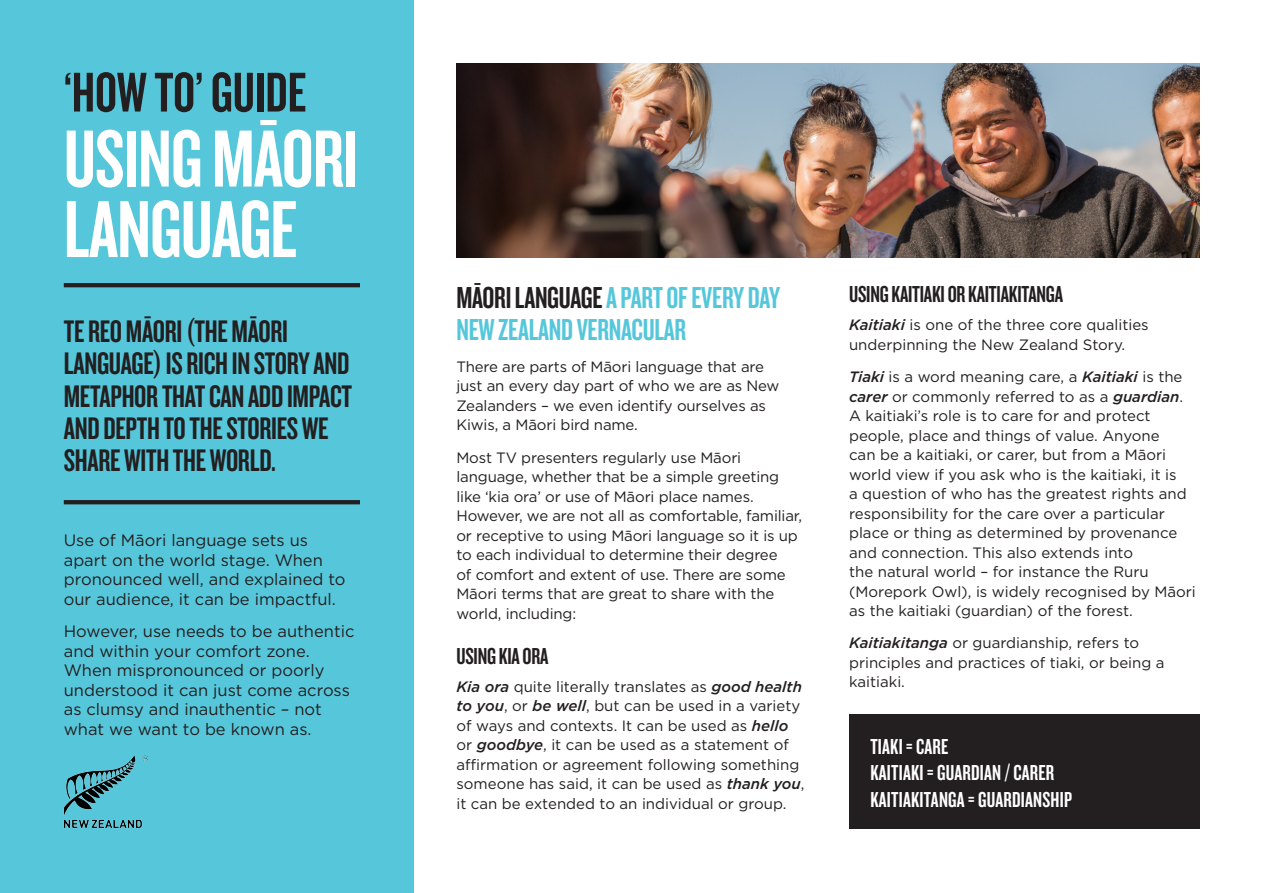
<style>
.page{position:relative;width:1263px;height:893px;background:#fff}
.page>*{position:absolute;margin:0;border:0;box-sizing:border-box;transform-origin:0 0}
.t1{font:84px/70.5px "Knockout 48 Featherweight";letter-spacing:-.01em;color:#fff}
.t2{font:58.2px "Knockout 48 Featherweight";color:#231f20}
.Headliner{font:32.4px/32.4px "Knockout 48 Featherweight";letter-spacing:-.01em;color:#231f20}
.Headliner-2{font:31.5px/31.5px "Knockout 48 Featherweight";letter-spacing:-.01em;color:#56c7db}
.t3{font:24px "Knockout 48 Featherweight";letter-spacing:-.01em;color:#231f20}
.t4{font:22.5px "Knockout 48 Featherweight";letter-spacing:.01em;color:#fff}
.Headliner-3{font:16.5px/19.5px "Gotham";color:#231f20}
.t5{font:15px/19.5px "Gotham";color:#231f20}
.s1{color:#231f20}
.s2{font-weight:500;font-style:italic}
</style>
<div class="page">
<div style="left:0;top:0;width:414px;height:893px;background:#56c7db"></div>
<hr style="left:64px;top:283px;width:296px;height:4px;background:#231f20">
<svg style="left:64px;top:500px;width:296px;height:4px"></svg>
<img style="left:456px;top:64px;width:743px;height:193px">
<img style="left:64px;top:755px;width:83px;height:74px">
<div style="left:849px;top:714px;width:350px;height:114px;background:#231f20"></div>
<p class="t2" style="left:64px;top:57px;width:244px">‘HOW TO’ GUIDE</p>
<p class="t1" style="left:64px;top:121px;width:296px">USING MĀORI<br>LANGUAGE</p>
<p class="Headliner" style="left:64px;top:314px;width:290px">TE REO MĀORI (THE MĀORI<br>LANGUAGE) IS RICH IN STORY AND<br>METAPHOR THAT CAN ADD IMPACT<br>AND DEPTH TO THE STORIES WE<br>SHARE WITH THE WORLD.</p>
<p class="Headliner-3" style="left:64px;top:530px;width:283px">Use of Māori language sets us apart on the world stage. When pronounced well, and explained to our audience, it can be impactful.</p>
<p class="Headliner-3" style="left:64px;top:621px;width:292px">However, use needs to be authentic and within your comfort zone.<br>When mispronounced or poorly understood it can just come across as clumsy and inauthentic – not what we want to be known as.</p>
<p class="Headliner-2" style="left:456px;top:281px;width:325px"><span class="s1">MĀORI LANGUAGE</span> A PART OF EVERY DAY<br>NEW ZEALAND VERNACULAR</p>
<p class="t5" style="left:456px;top:357px;width:325px">There are parts of Māori language that are just an every day part of who we are as New Zealanders – we even identify ourselves as Kiwis, a Māori bird name.</p>
<p class="t5" style="left:456px;top:447px;width:347px">Most TV presenters regularly use Māori language, whether that be a simple greeting like ‘kia ora’ or use of Māori place names.<br>However, we are not all as comfortable, familiar, or receptive to using Māori language so it is up to each individual to determine their degree<br>of comfort and extent of use. There are some Māori terms that are great to share with the world, including:</p>
<p class="t3" style="left:456px;top:641px;width:93px">USING KIA ORA</p>
<p class="t5" style="left:456px;top:676px;width:350px"><span class="s2">Kia ora</span> quite literally translates as <span class="s2">good health to you</span>, or <span class="s2">be well</span>, but can be used in a variety of ways and contexts. It can be used as <span class="s2">hello </span>or <span class="s2">goodbye</span>, it can be used as a statement of affirmation or agreement following something someone has said, it can be used as <span class="s2">thank you</span>, it can be extended to an individual or group.</p>
<p class="t3" style="left:849px;top:280px;width:215px">USING KAITIAKI OR KAITIAKITANGA</p>
<p class="t5" style="left:849px;top:315px;width:301px"><span class="s2">Kaitiaki</span> is one of the three core qualities underpinning the New Zealand Story.</p>
<p class="t5" style="left:849px;top:367px;width:348px"><span class="s2">Tiaki</span> is a word meaning care, a <span class="s2">Kaitiaki</span> is the <span class="s2">carer</span> or commonly referred to as a <span class="s2">guardian</span>.<br>A kaitiaki’s role is to care for and protect people, place and things of value. Anyone<br>can be a kaitiaki, or carer, but from a Māori world view if you ask who is the kaitiaki, it is<br>a question of who has the greatest rights and responsibility for the care over a particular place or thing as determined by provenance and connection. This also extends into<br>the natural world – for instance the Ruru (Morepork Owl), is widely recognised by Māori as the kaitiaki (guardian) of the forest.</p>
<p class="t5" style="left:849px;top:633px;width:317px"><span class="s2">Kaitiakitanga</span> or guardianship, refers to principles and practices of tiaki, or being a kaitiaki.</p>
<p class="t4" style="left:870px;top:732px;width:80px">TIAKI = CARE</p>
<p class="t4" style="left:870px;top:759px;width:185px">KAITIAKI = GUARDIAN / CARER</p>
<p class="t4" style="left:870px;top:786px;width:203px">KAITIAKITANGA = GUARDIANSHIP</p>
</div>
